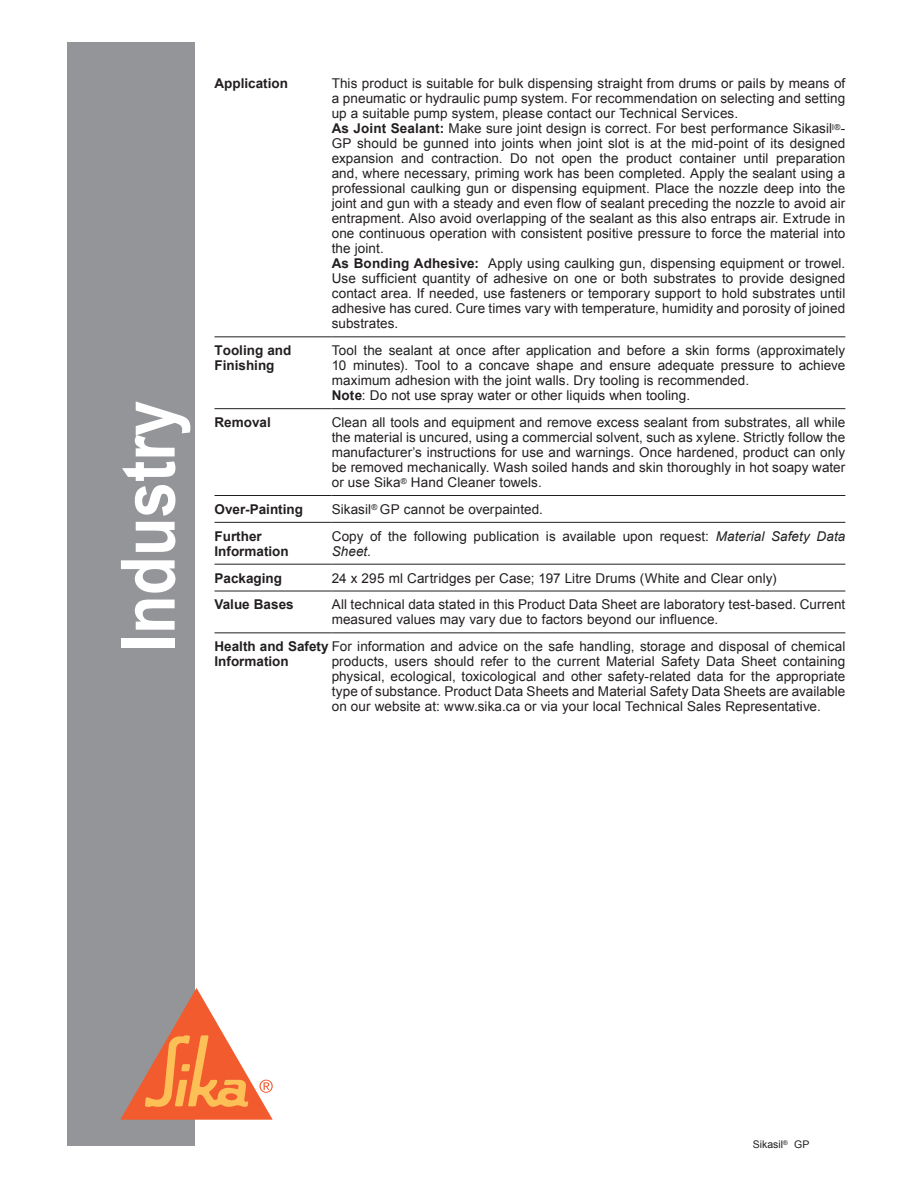
<style>
.page{position:relative;width:918px;height:1188px;background:#fff}
.page>*{position:absolute;margin:0;border:0;box-sizing:border-box;transform-origin:0 0}
.t1{font:700 75px "Arial";color:#fff;scale:.85 1}
.TDS_-_Text{font:13.5px/15px "Arial";letter-spacing:.005em;color:#231f20;text-align:justify}
.TDS_-_Title_Left{font:13.5px/15px "Arial";letter-spacing:.005em;color:#231f20}
.TDS_-_Title_Left-2{font:700 13.5px/15px "Arial";color:#231f20}
.t2{font:10.5px "Arial";color:#231f20}
.s1{font-weight:700}
.s2{font-style:italic}
</style>
<div class="page">
<div style="left:68px;top:43px;width:127px;height:1103px;background:#939598"></div>
<svg style="left:120px;top:988px;width:153px;height:132px"></svg>
<hr style="left:215px;top:337px;width:117px;height:1px;background:#231f20">
<hr style="left:332px;top:337px;width:513px;height:1px;background:#231f20">
<hr style="left:215px;top:408px;width:117px;height:1px;background:#231f20">
<hr style="left:332px;top:408px;width:513px;height:1px;background:#231f20">
<hr style="left:215px;top:633px;width:117px;height:1px;background:#231f20">
<hr style="left:332px;top:633px;width:513px;height:1px;background:#231f20">
<hr style="left:215px;top:522px;width:117px;height:1px;background:#231f20">
<hr style="left:332px;top:522px;width:513px;height:1px;background:#231f20">
<hr style="left:215px;top:564px;width:117px;height:1px;background:#231f20">
<hr style="left:332px;top:564px;width:513px;height:1px;background:#231f20">
<hr style="left:215px;top:591px;width:117px;height:1px;background:#231f20">
<hr style="left:332px;top:591px;width:513px;height:1px;background:#231f20">
<hr style="left:215px;top:495px;width:117px;height:1px;background:#231f20">
<hr style="left:332px;top:495px;width:513px;height:1px;background:#231f20">
<h1 class="t1" style="left:98px;top:652px;width:297px;rotate:-90deg">Industry</h1>
<p class="TDS_-_Title_Left-2" style="left:215px;top:76px;width:75px">Application</p>
<p class="TDS_-_Text" style="left:332px;top:76px;width:515px">This product is suitable for bulk dispensing straight from drums or pails by means of a pneumatic or hydraulic pump system. For recommendation on selecting and setting up a suitable pump system, please contact our Technical Services.</p>
<p class="TDS_-_Text" style="left:332px;top:121px;width:515px"><span class="s1">As Joint Sealant:</span> Make sure joint design is correct. For best performance Sikasil<sup>l®</sup>- GP should be gunned into joints when joint slot is at the mid-point of its designed expansion and contraction. Do not open the product container until preparation and, where necessary, priming work has been completed. Apply the sealant using a professional caulking gun or dispensing equipment. Place the nozzle deep into the joint and gun with a steady and even flow of sealant preceding the nozzle to avoid air entrapment. Also avoid overlapping of the sealant as this also entraps air. Extrude in one continuous operation with consistent positive pressure to force the material into the joint.</p>
<p class="TDS_-_Text" style="left:332px;top:256px;width:515px"><span class="s1">As Bonding Adhesive:</span> Apply using caulking gun, dispensing equipment or trowel.<br>Use sufficient quantity of adhesive on one or both substrates to provide designed contact area. If needed, use fasteners or temporary support to hold substrates until adhesive has cured. Cure times vary with temperature, humidity and porosity of joined substrates.</p>
<p class="TDS_-_Title_Left-2" style="left:215px;top:343px;width:78px">Tooling and<br>Finishing</p>
<p class="TDS_-_Text" style="left:332px;top:343px;width:515px">Tool the sealant at once after application and before a skin forms (approximately 10 minutes). Tool to a concave shape and ensure adequate pressure to achieve maximum adhesion with the joint walls. Dry tooling is recommended.</p>
<p class="TDS_-_Text" style="left:332px;top:388px;width:360px"><span class="s1">Note</span>: Do not use spray water or other liquids when tooling.</p>
<p class="TDS_-_Title_Left-2" style="left:215px;top:415px;width:58px">Removal</p>
<p class="TDS_-_Text" style="left:332px;top:415px;width:515px">Clean all tools and equipment and remove excess sealant from substrates, all while the material is uncured, using a commercial solvent, such as xylene. Strictly follow the manufacturer’s instructions for use and warnings. Once hardened, product can only be removed mechanically. Wash soiled hands and skin thoroughly in hot soapy water or use Sika<sup>®</sup> Hand Cleaner towels.</p>
<p class="TDS_-_Title_Left-2" style="left:215px;top:502px;width:90px">Over-Painting</p>
<p class="TDS_-_Text" style="left:332px;top:502px;width:213px">Sikasil<sup>®</sup> GP cannot be overpainted.</p>
<p class="TDS_-_Title_Left-2" style="left:215px;top:529px;width:76px">Further<br>Information</p>
<p class="TDS_-_Text" style="left:332px;top:529px;width:515px">Copy of the following publication is available upon request: <span class="s2">Material Safety Data<br>Sheet.</span></p>
<p class="TDS_-_Title_Left-2" style="left:215px;top:571px;width:69px">Packaging</p>
<p class="TDS_-_Text" style="left:332px;top:570px;width:446px">24 x 295 ml Cartridges per Case; 197 Litre Drums (White and Clear only)</p>
<p class="TDS_-_Title_Left-2" style="left:215px;top:598px;width:81px">Value Bases</p>
<p class="TDS_-_Text" style="left:332px;top:597px;width:515px">All technical data stated in this Product Data Sheet are laboratory test-based. Current measured values may vary due to factors beyond our influence.</p>
<p class="TDS_-_Title_Left" style="left:215px;top:639px;width:632px"><span class="s1">Health and Safety</span> For information and advice on the safe handling, storage and disposal of chemical<br><span class="s1">Information</span></p>
<p class="TDS_-_Text" style="left:332px;top:654px;width:515px">products, users should refer to the current Material Safety Data Sheet containing physical, ecological, toxicological and other safety-related data for the appropriate type of substance. Product Data Sheets and Material Safety Data Sheets are available on our website at: www.sika.ca or via your local Technical Sales Representative.</p>
<p class="t2" style="left:753px;top:1137px;width:58px">Sikasil<sup>®</sup> GP</p>
</div>
